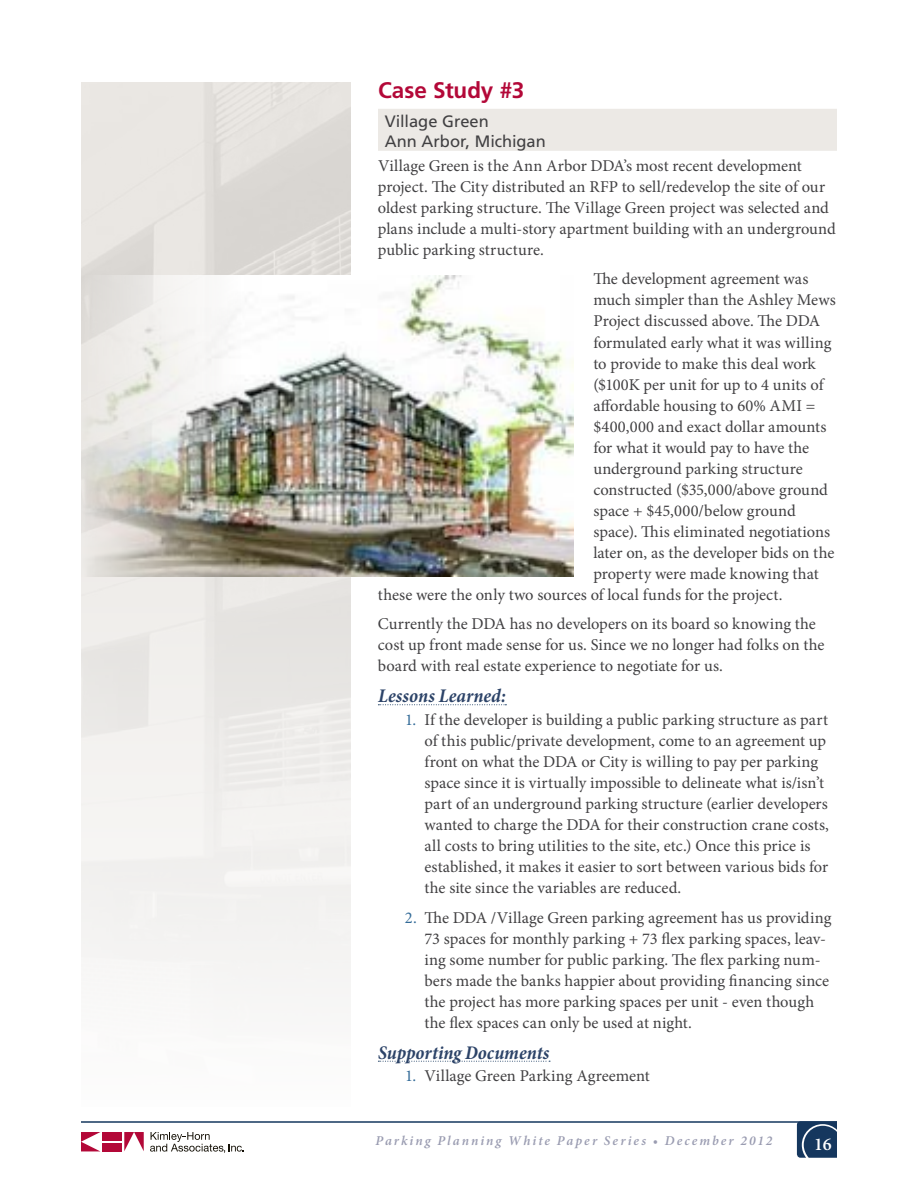
<style>
.page{position:relative;width:918px;height:1188px;background:#fff}
.page>*{position:absolute;margin:0;border:0;box-sizing:border-box;transform-origin:0 0}
.t1{font:700 22.5px "Frutiger LT Std";letter-spacing:-.005em;color:#b30838}
.t2{font:italic 700 condensed 19.5px "Minion Pro";color:#2c4368}
.t3{font:600 18px "Minion Pro";color:#fff}
.t4{font:16.5px/21px "Minion Pro";color:#414042}
.t5{font:16.5px "Minion Pro";letter-spacing:.02em;color:#414042}
.t6{font:16.5px/19.5px "Frutiger LT Std";color:#414042}
.t7{font:italic 600 13.5px "Minion Pro";letter-spacing:.15em;color:#9a9cb1}
.s1{color:#336b98}
</style>
<div class="page">
<svg style="left:81px;top:1132px;width:19px;height:19px"></svg>
<div style="left:103px;top:1132px;width:19px;height:9px;background:#b30838"></div>
<div style="left:103px;top:1143px;width:19px;height:8px;background:#b30838"></div>
<svg style="left:124px;top:1132px;width:20px;height:19px"></svg>
<svg style="left:150px;top:1132px;width:94px;height:21px"></svg>
<hr style="left:81px;top:1121px;width:756px;height:2px;background:#15375e">
<svg style="left:797px;top:1121px;width:40px;height:37px"></svg>
<div style="left:378px;top:109px;width:459px;height:42px;background:#ece9e5"></div>
<svg style="left:378px;top:704px;width:128px;height:1px"></svg>
<svg style="left:378px;top:1061px;width:172px;height:1px"></svg>
<img style="left:81px;top:275px;width:492px;height:302px">
<h1 class="t1" style="left:378px;top:77px;width:148px">Case Study #3</h1>
<p class="t6" style="left:385px;top:112px;width:163px">Village Green<br>Ann Arbor, Michigan</p>
<p class="t4" style="left:378px;top:155px;width:225px">Village Green is the Ann Arbor DDA</p>
<p class="t4" style="left:378px;top:155px;width:459px;text-indent:245px">’s most recent development project. The City distributed an RFP to sell/redevelop the site of our oldest parking structure. The Village Green project was selected and plans include a multi-story apartment building with an underground public parking structure.</p>
<p class="t4" style="left:593px;top:269px;width:244px">The development agreement was much simpler than the Ashley Mews<br>Project discussed above. The DDA formulated early what it was willing to provide to make this deal work ($100K per unit for up to 4 units of affordable housing to 60% AMI</p>
<p class="t4" style="left:806px;top:395px;width:11px">=</p>
<p class="t5" style="left:593px;top:415px;width:235px">$400,000 and exact dollar amounts</p>
<p class="t4" style="left:593px;top:437px;width:217px">for what it would pay to have the</p>
<p class="t5" style="left:593px;top:457px;width:211px">underground parking structure</p>
<p class="t4" style="left:593px;top:479px;width:236px">constructed ($35,000/above ground</p>
<p class="t5" style="left:593px;top:499px;width:204px">space + $45,000/below ground</p>
<p class="t4" style="left:593px;top:521px;width:238px">space). This eliminated negotiations</p>
<p class="t4" style="left:593px;top:542px;width:243px">later on, as the developer bids on the</p>
<p class="t4" style="left:593px;top:563px;width:227px">property were made knowing that</p>
<p class="t4" style="left:378px;top:584px;width:406px">these were the only two sources of local funds for the project.</p>
<p class="t4" style="left:378px;top:614px;width:106px">Currently the DDA</p>
<p class="t4" style="left:378px;top:614px;width:448px;text-indent:132px">has no developers on its board so knowing the cost up front made sense for us. Since we no longer had folks on the board with real estate experience to negotiate for us.</p>
<p class="t2" style="left:378px;top:682px;width:129px">Lessons Learned:</p>
<p class="t4" style="left:424px;top:709px;width:405px;text-indent:-19px"><span class="s1">1.</span> If the developer is building a public parking structure as part of this public/private development, come to an agreement up front on what the DDA</p>
<p class="t4" style="left:424px;top:751px;width:405px;text-indent:157px">or City is willing to pay per parking space since it is virtually impossible to delineate what is/isn’t part of an underground parking structure (earlier developers wanted to charge the DDA</p>
<p class="t4" style="left:424px;top:814px;width:406px;text-indent:180px">for their construction crane costs, all costs to bring utilities to the site, etc.) Once this price is established, it makes it easier to sort between various bids for the site since the variables are reduced.</p>
<p class="t4" style="left:405px;top:907px;width:61px"><span class="s1">2.</span> The DDA</p>
<p class="t4" style="left:424px;top:907px;width:408px;text-indent:66px">/Village Green parking agreement has us providing 73 spaces for monthly parking + 73 flex parking spaces, leav&shy;ing some number for public parking. The flex parking num&shy;bers made the banks happier about providing financing since the project has more parking spaces per unit - even though the flex spaces can only be used at night.</p>
<p class="t2" style="left:378px;top:1039px;width:173px">Supporting Documents</p>
<p class="t4" style="left:405px;top:1066px;width:246px"><span class="s1">1.</span> Village Green Parking Agreement</p>
<p class="t7" style="left:376px;top:1131px;width:398px">Parking Planning White Paper Series • December 2012</p>
<p class="t3" style="left:814px;top:1131px;width:19px">16</p>
</div>
